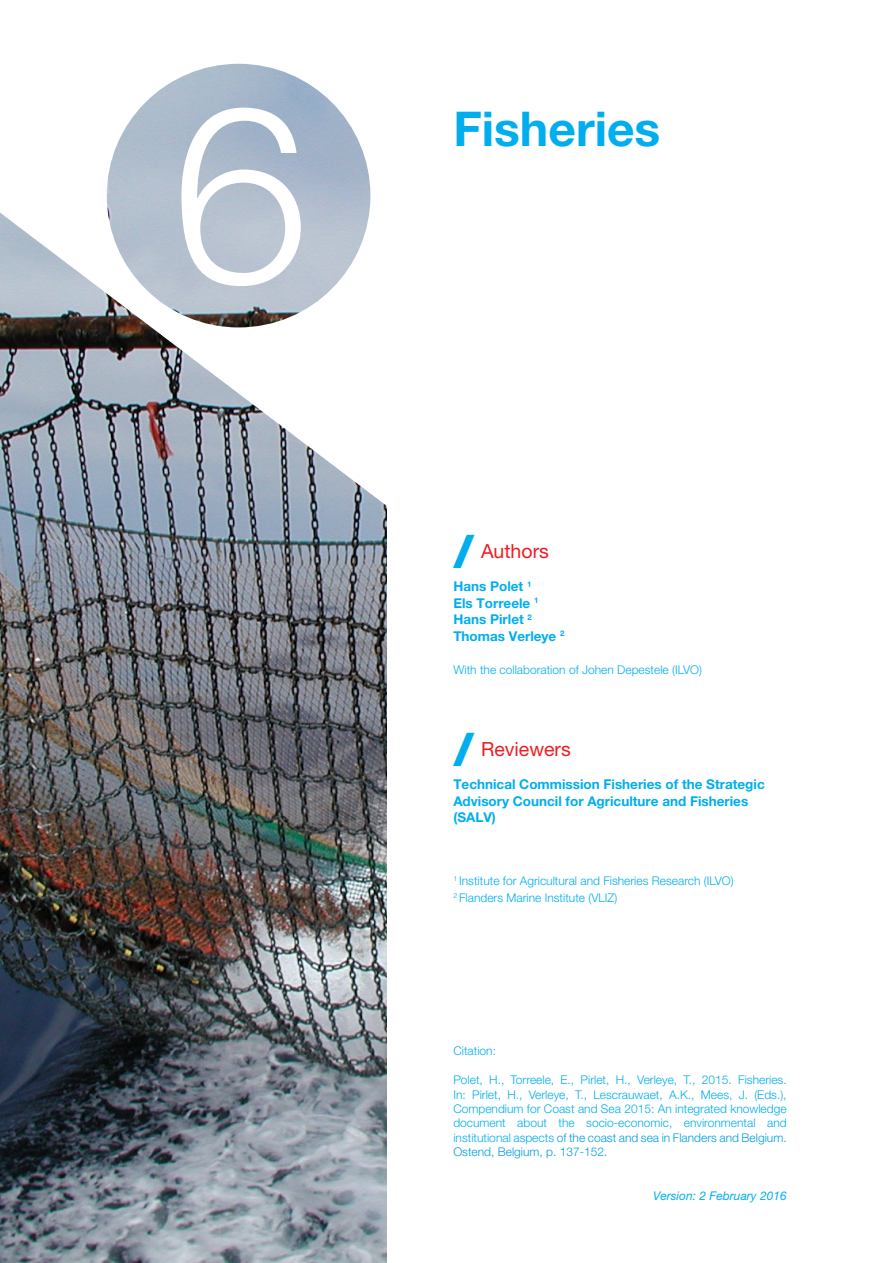
<style>
.page{position:relative;width:893px;height:1263px;background:#fff}
.page>*{position:absolute;margin:0;border:0;box-sizing:border-box;transform-origin:0 0}
.t1{font:300 247.5px "Helvetica Neue LT Std";color:#fff}
.t2{font:700 48px "Helvetica Neue LT Pro";color:#00aeef}
.t3{font:italic 900 expanded 43.5px "Helvetica Neue LT Pro";color:#00aeef}
.t4{font:19.5px "Helvetica Neue LT Pro";color:#ee1d23}
.t5{font:700 13.5px/16.5px "Helvetica Neue LT Pro";color:#00aeef}
.t6{font:300 12px/14.4px "Helvetica Neue LT Pro";color:#00aeef;text-align:justify}
.t7{font:italic 12px "Helvetica Neue LT Pro";color:#00aeef}
.s1{color:#009ee0}
</style>
<div class="page">
<img style="left:0;top:552px;width:387px;height:711px">
<img style="left:0;top:63px;width:387px;height:489px">
<p class="t1" style="left:172px;top:43px;width:139px">6</p>
<p class="t2" style="left:453px;top:99px;width:209px">Fisheries</p>
<p class="t3" style="left:453px;top:523px;width:21px">/</p>
<p class="t4" style="left:481px;top:539px;width:69px">Authors</p>
<p class="t5" style="left:453px;top:578px;width:80px">Hans Polet <sup>1</sup></p>
<p class="t5" style="left:453px;top:594px;width:87px">Els Torreele <sup>1</sup></p>
<p class="t5" style="left:453px;top:611px;width:80px">Hans Pirlet <sup>2</sup></p>
<p class="t5" style="left:453px;top:627px;width:113px">Thomas Verleye <sup>2</sup></p>
<p class="t6" style="left:453px;top:662px;width:250px">With the collaboration of Johen Depestele (ILVO)</p>
<p class="t3" style="left:453px;top:721px;width:21px">/</p>
<p class="t4" style="left:481px;top:737px;width:91px">Reviewers</p>
<p class="t5" style="left:453px;top:776px;width:313px">Technical Commission Fisheries of the Strategic<br>Advisory Council for Agriculture and Fisheries (SALV)</p>
<p class="t6" style="left:453px;top:873px;width:282px"><sup>1</sup> Institute for Agricultural and Fisheries Research (ILVO)</p>
<p class="t6" style="left:453px;top:890px;width:166px"><sup>2</sup> Flanders Marine Institute (VLIZ)</p>
<p class="t6" style="left:453px;top:1044px;width:44px">Citation:</p>
<p class="t6" style="left:453px;top:1072px;width:335px">Polet, H., Torreele, E., Pirlet, H., Verleye, T., 2015. Fisheries.<br>In: Pirlet, H., Verleye, T., Lescrauwaet, A.K., Mees, J. (Eds.), Compendium for Coast and Sea 2015: An integrated knowledge document about the socio-economic, environmental and institutional aspects <span class="s1">of the coast and sea in Flanders and Belgium.<br>Ostend, Belgium, p. 137-152.</span></p>
<p class="t7" style="left:653px;top:1189px;width:135px">Version: 2 February 2016</p>
</div>
